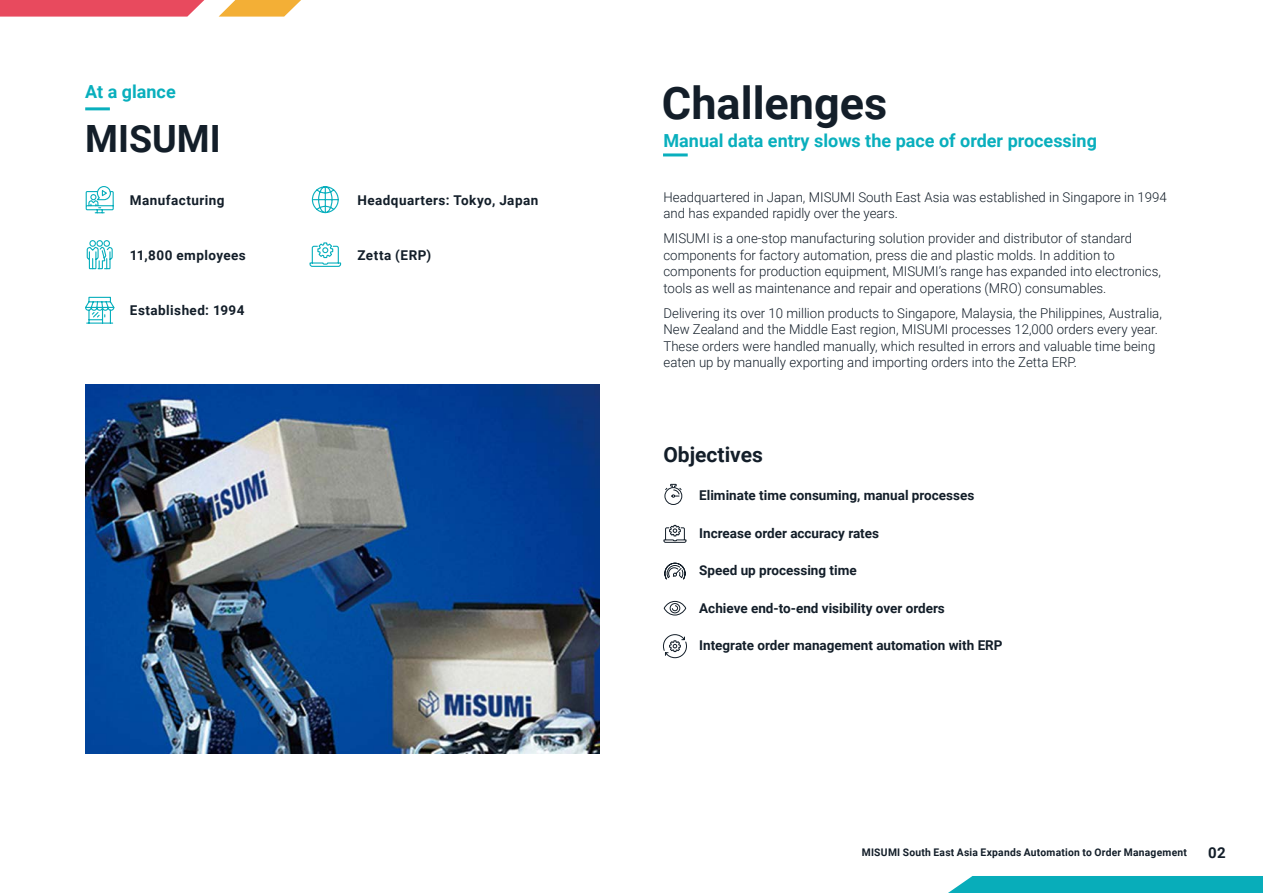
<style>
.page{position:relative;width:1263px;height:893px;background:#fff}
.page>*{position:absolute;margin:0;border:0;box-sizing:border-box;transform-origin:0 0}
.t1{font:700 45px "Roboto";color:#131e29}
.t2{font:700 37.5px "Roboto";color:#131e29}
.t3{font:700 21px "Roboto";color:#131e29}
.t4{font:700 18px "Roboto";color:#09afbd}
.t5{font:700 15px "Roboto";color:#131e29}
.t6{font:300 13.5px/16.5px "Roboto";color:#131e29}
.t7{font:700 13.5px "Roboto";color:#131e29}
.t8{font:700 13.5px "Roboto";letter-spacing:.035em;color:#131e29}
.t9{font:700 13.5px "Roboto";letter-spacing:.04em;color:#131e29}
.t10{font:700 10.5px "Roboto";letter-spacing:.02em;color:#131e29}
</style>
<div class="page">
<img style="left:85px;top:385px;width:515px;height:368px">
<svg style="left:664px;top:562px;width:22px;height:18px"></svg>
<svg style="left:663px;top:525px;width:24px;height:18px"></svg>
<svg style="left:663px;top:601px;width:24px;height:15px"></svg>
<svg style="left:86px;top:240px;width:27px;height:30px"></svg>
<svg style="left:85px;top:296px;width:30px;height:28px"></svg>
<svg style="left:311px;top:186px;width:28px;height:28px"></svg>
<svg style="left:309px;top:242px;width:33px;height:25px"></svg>
<svg style="left:85px;top:186px;width:29px;height:28px"></svg>
<hr style="left:85px;top:107px;width:25px;height:3px;background:#09afbd">
<hr style="left:663px;top:153px;width:25px;height:3px;background:#09afbd">
<svg style="left:663px;top:634px;width:24px;height:24px"></svg>
<svg style="left:664px;top:483px;width:19px;height:22px"></svg>
<svg style="left:0;top:0;width:204px;height:17px;background:#e95568"></svg>
<svg style="left:219px;top:0;width:82px;height:17px"></svg>
<div style="left:948px;top:876px;width:315px;height:17px;background:#08adba"></div>
<h3 class="t4" style="left:85px;top:79px;width:92px">At a glance</h3>
<h2 class="t2" style="left:85px;top:112px;width:137px">MISUMI</h2>
<p class="t8" style="left:130px;top:190px;width:96px">Manufacturing</p>
<p class="t8" style="left:357px;top:190px;width:182px">Headquarters: Tokyo, Japan</p>
<p class="t8" style="left:130px;top:245px;width:117px">11,800 employees</p>
<p class="t9" style="left:357px;top:245px;width:75px">Zetta (ERP)</p>
<p class="t8" style="left:130px;top:301px;width:116px">Established: 1994</p>
<h1 class="t1" style="left:662px;top:71px;width:227px">Challenges</h1>
<h3 class="t4" style="left:663px;top:128px;width:435px">Manual data entry slows the pace of order processing</h3>
<p class="t6" style="left:663px;top:188px;width:505px">Headquartered in Japan, MISUMI South East Asia was established in Singapore in 1994 and has expanded rapidly over the years.</p>
<p class="t6" style="left:663px;top:229px;width:499px">MISUMI is a one-stop manufacturing solution provider and distributor of standard components for factory automation, press die and plastic molds. In addition to components for production equipment, MISUMI’s range has expanded into electronics, tools as well as maintenance and repair and operations (MRO) consumables.</p>
<p class="t6" style="left:663px;top:304px;width:500px">Delivering its over 10 million products to Singapore, Malaysia, the Philippines, Australia, New Zealand and the Middle East region, MISUMI processes 12,000 orders every year.<br>These orders were handled manually, which resulted in errors and valuable time being eaten up by manually exporting and importing orders into the Zetta ERP.</p>
<h3 class="t3" style="left:663px;top:440px;width:101px">Objectives</h3>
<p class="t7" style="left:699px;top:486px;width:277px">Eliminate time consuming, manual processes</p>
<p class="t7" style="left:699px;top:523px;width:181px">Increase order accuracy rates</p>
<p class="t7" style="left:699px;top:561px;width:159px">Speed up processing time</p>
<p class="t7" style="left:699px;top:598px;width:247px">Achieve end-to-end visibility over orders</p>
<p class="t7" style="left:699px;top:636px;width:305px">Integrate order management automation with ERP</p>
<p class="t10" style="left:862px;top:845px;width:327px">MISUMI South East Asia Expands Automation to Order Management</p>
<p class="t5" style="left:1208px;top:842px;width:19px">02</p>
</div>
